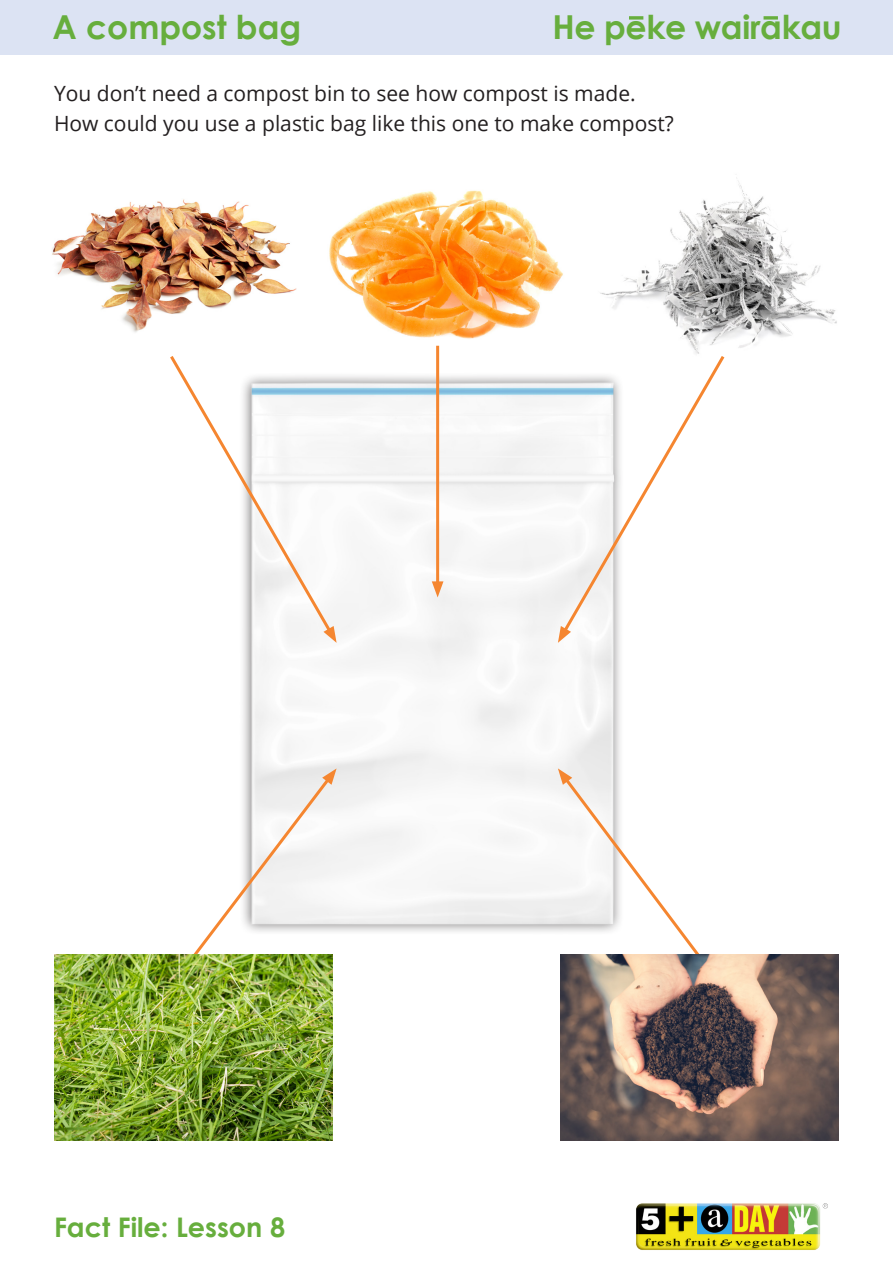
<style>
.page{position:relative;width:893px;height:1263px;background:#fff}
.page>*{position:absolute;margin:0;border:0;box-sizing:border-box;transform-origin:0 0}
.Heading{font:700 33px "Century Gothic";letter-spacing:-.01em;color:#67ae3d}
.t1{font:700 27px "Century Gothic";color:#67ae3d}
.Body_text{font:21px "Open Sans";color:#231f20}
</style>
<div class="page">
<div style="left:0;top:0;width:893px;height:54px;background:#dce3f3"></div>
<img style="left:636px;top:1203px;width:192px;height:47px">
<img style="left:52px;top:199px;width:245px;height:134px">
<img style="left:329px;top:177px;width:508px;height:182px">
<img style="left:243px;top:366px;width:377px;height:566px">
<hr style="left:436px;top:346px;width:3px;height:241px;background:#f58630">
<svg style="left:432px;top:581px;width:11px;height:16px"></svg>
<svg style="left:559px;top:353px;width:168px;height:285px"></svg>
<svg style="left:558px;top:626px;width:13px;height:17px"></svg>
<svg style="left:170px;top:353px;width:165px;height:285px"></svg>
<svg style="left:323px;top:626px;width:14px;height:17px"></svg>
<svg style="left:558px;top:768px;width:146px;height:193px"></svg>
<svg style="left:189px;top:768px;width:148px;height:187px"></svg>
<img style="left:54px;top:955px;width:279px;height:185px">
<img style="left:561px;top:955px;width:278px;height:185px">
<svg style="left:763px;top:16px;width:15px;height:4px"></svg>
<svg style="left:629px;top:16px;width:14px;height:4px"></svg>
<p class="Heading" style="left:52px;top:7px;width:250px">A compost bag</p>
<p class="Heading" style="left:552px;top:7px;width:291px">He peke wairakau</p>
<p class="Body_text" style="left:54px;top:79px;width:583px">You don’t need a compost bin to see how compost is made.</p>
<p class="Body_text" style="left:54px;top:109px;width:621px">How could you use a plastic bag like this one to make compost?</p>
<p class="t1" style="left:54px;top:1210px;width:233px">Fact File: Lesson 8</p>
</div>
